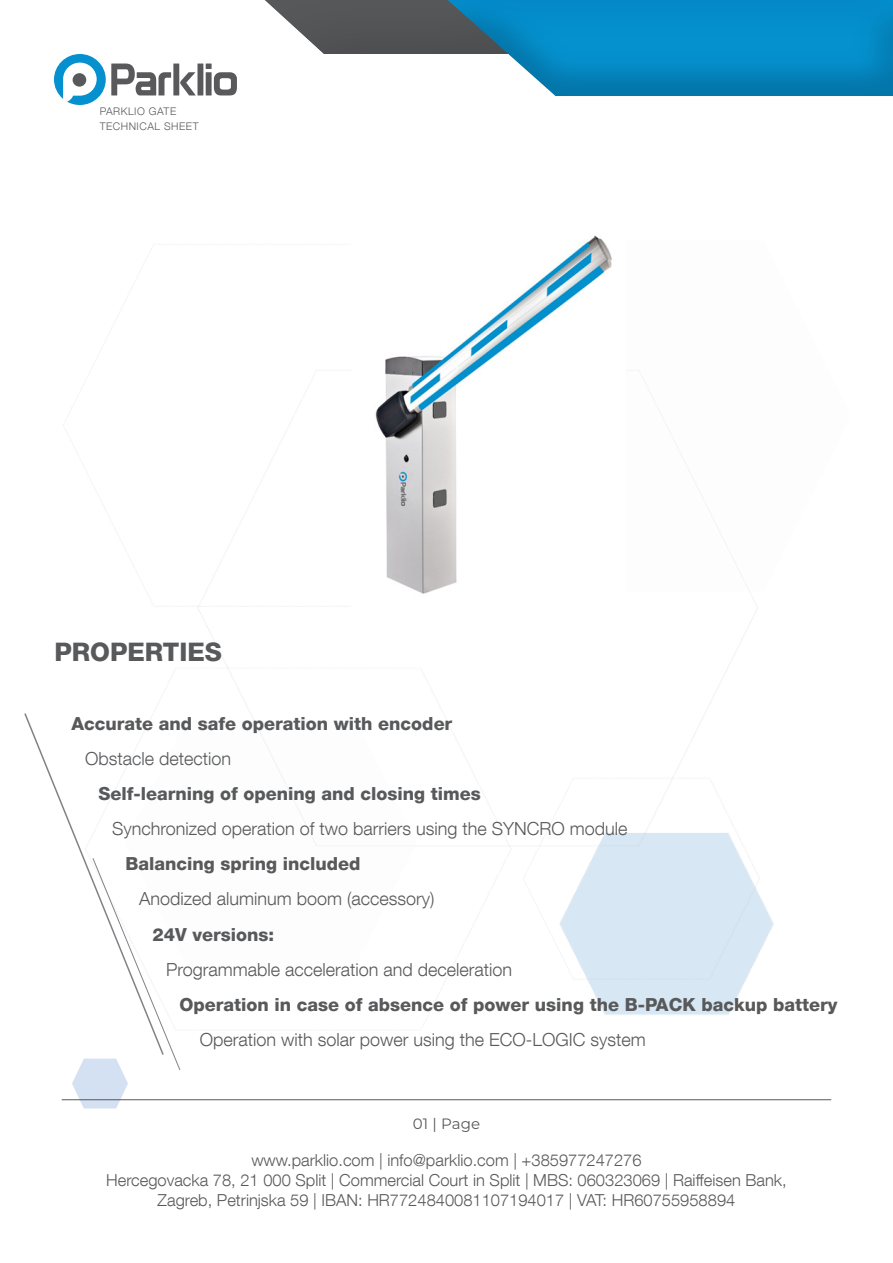
<style>
.page{position:relative;width:893px;height:1263px;background:#fff}
.page>*{position:absolute;margin:0;border:0;box-sizing:border-box;transform-origin:0 0}
.t1{font:800 25.5px "Helvetica Neue LT Com";color:#58595b}
.t2{font:300 18px "Helvetica Neue LT Com";color:#58595b}
.t3{font:800 18px "Helvetica Neue LT Com";color:#58595b}
.t4{font:300 16.5px/19.8px "Helvetica Neue LT Com";color:#58595b;text-align:center}
.t5{font:15px "Montserrat";letter-spacing:.01em;color:#58595b}
.t6{font:300 10.5px/15px "Helvetica Neue LT Com";letter-spacing:.05em;color:#58595b}
</style>
<div class="page">
<img style="left:61px;top:248px;width:771px;height:861px">
<svg style="left:54px;top:54px;width:142px;height:51px"></svg>
<div style="left:197px;top:64px;width:6px;height:31px;background:#59595c"></div>
<svg style="left:206px;top:64px;width:31px;height:31px"></svg>
<svg style="left:265px;top:0;width:180px;height:54px"></svg>
<div style="left:445px;top:0;width:448px;height:97px;background:#58595b;opacity:.62"></div>
<hr style="left:62px;top:1099px;width:769px;height:1px;background:#58595b">
<svg style="left:24px;top:712px;width:141px;height:344px"></svg>
<svg style="left:72px;top:857px;width:109px;height:251px"></svg>
<img style="left:351px;top:235px;width:274px;height:376px">
<p class="t6" style="left:100px;top:104px;width:100px">PARKLIO GATE<br>TECHNICAL SHEET</p>
<p class="t1" style="left:54px;top:637px;width:169px">PROPERTIES</p>
<p class="t3" style="left:72px;top:713px;width:382px">Accurate and safe operation with encoder</p>
<p class="t2" style="left:85px;top:748px;width:148px">Obstacle detection</p>
<p class="t3" style="left:99px;top:783px;width:384px">Self-learning of opening and closing times</p>
<p class="t2" style="left:112px;top:818px;width:517px">Synchronized operation of two barriers using the SYNCRO module</p>
<p class="t3" style="left:126px;top:853px;width:237px">Balancing spring included</p>
<p class="t2" style="left:139px;top:888px;width:297px">Anodized aluminum boom (accessory)</p>
<p class="t3" style="left:153px;top:923px;width:123px">24V versions:</p>
<p class="t2" style="left:166px;top:958px;width:348px">Programmable acceleration and deceleration</p>
<p class="t3" style="left:180px;top:994px;width:659px">Operation in case of absence of power using the B-PACK backup battery</p>
<p class="t2" style="left:200px;top:1028px;width:448px">Operation with solar power using the ECO-LOGIC system</p>
<p class="t5" style="left:413px;top:1113px;width:69px">01 | Page</p>
<p class="t4" style="left:106px;top:1150px;width:682px">www.parklio.com | info@parklio.com | +385977247276<br>Hercegovacka 78, 21 000 Split | Commercial Court in Split | MBS: 060323069 | Raiffeisen Bank,<br>Zagreb, Petrinjska 59 | IBAN: HR7724840081107194017 | VAT: HR60755958894</p>
</div>
